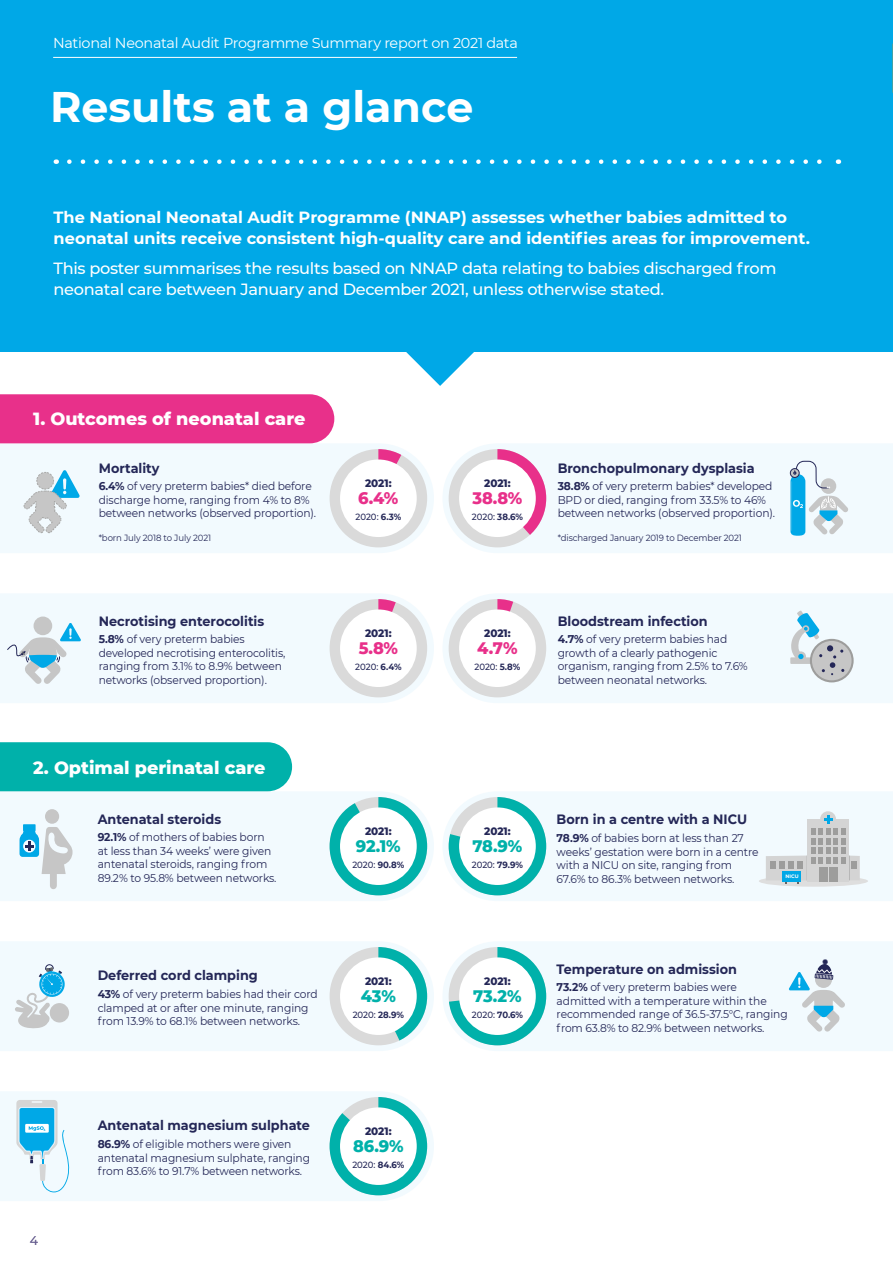
<style>
.page{position:relative;width:893px;height:1263px;background:#fff}
.page>*{position:absolute;margin:0;border:0;box-sizing:border-box;transform-origin:0 0}
.Page_header_large{font:700 42.75px "Montserrat";color:#fff}
.Heading_1{font:800 18px "Montserrat";color:#fff}
.Body_Left_Aligned{font:800 16.95px "Montserrat";letter-spacing:-.015em;color:#00b1aa;scale:.95 1}
.Body_Left_Aligned-2{font:800 16.95px "Montserrat";color:#e8308a;scale:.95 1}
.Body_bold{font:700 16.2px/21px "Montserrat";color:#fff}
.BODY_TEXT{font:500 16.2px/21.6px "Montserrat";letter-spacing:-.02em;color:#fff}
.t1{font:14.4px "Montserrat";letter-spacing:-.025em;color:#fff}
.Body_Left_Aligned-3{font:700 13.5px "Montserrat";color:#242757;scale:.95 1}
.t2{font:12.6px "Montserrat";color:#685f90}
.Body_Left_Aligned-4{font:11.25px/13.5px "Montserrat";letter-spacing:-.01em;color:#242757;scale:.95 1}
.Body_Left_Aligned-5{font:800 10.95px "Montserrat";color:#242757;scale:.95 1}
.Body_Left_Aligned-6{font:500 9px "Montserrat";letter-spacing:-.005em;color:#242757;scale:.95 1}
.Body_Left_Aligned-7{font:9px "Montserrat";letter-spacing:-.01em;color:#242757;scale:.95 1}
.t3{font:700 4.95px "Montserrat";color:#fff}
.s1{font-weight:700}
</style>
<div class="page">
<div style="left:0;top:0;width:893px;height:352px;background:#00a8e7"></div>
<svg style="left:69px;top:159px;width:753px;height:5px"></svg>
<div style="left:0;top:1092px;width:434px;height:109px;background:#f2fafe"></div>
<div style="left:443px;top:942px;width:450px;height:109px;background:#f2fafe"></div>
<div style="left:0;top:942px;width:434px;height:109px;background:#f2fafe"></div>
<div style="left:443px;top:792px;width:450px;height:109px;background:#f2fafe"></div>
<div style="left:0;top:791px;width:434px;height:110px;background:#f2fafe"></div>
<div style="left:443px;top:444px;width:450px;height:109px;background:#f2fafe"></div>
<div style="left:0;top:594px;width:434px;height:109px;background:#f2fafe"></div>
<div style="left:443px;top:594px;width:450px;height:109px;background:#f2fafe"></div>
<div style="left:0;top:443px;width:434px;height:110px;background:#f2fafe"></div>
<svg style="left:330px;top:449px;width:97px;height:98px"></svg>
<div style="left:340px;top:459px;width:77px;height:78px;background:#fff;border-radius:50%"></div>
<div style="left:45px;top:809px;width:14px;height:15px;background:#c6c6c6;border-radius:50%"></div>
<svg style="left:20px;top:824px;width:53px;height:65px"></svg>
<div style="left:50px;top:1003px;width:19px;height:19px;background:#c6c6c6;border-radius:50%"></div>
<svg style="left:14px;top:964px;width:52px;height:65px"></svg>
<svg style="left:790px;top:460px;width:58px;height:76px"></svg>
<div style="left:0;top:394px;width:334px;height:49px;background:#e8308a"></div>
<div style="left:0;top:742px;width:292px;height:49px;background:#00b1aa"></div>
<svg style="left:330px;top:599px;width:97px;height:98px"></svg>
<div style="left:340px;top:609px;width:77px;height:78px;background:#fff;border-radius:50%"></div>
<svg style="left:449px;top:599px;width:97px;height:98px"></svg>
<div style="left:459px;top:609px;width:77px;height:78px;background:#fff;border-radius:50%"></div>
<svg style="left:449px;top:449px;width:97px;height:98px"></svg>
<div style="left:459px;top:459px;width:77px;height:78px;background:#fff;border-radius:50%"></div>
<svg style="left:16px;top:1100px;width:55px;height:92px"></svg>
<svg style="left:330px;top:797px;width:97px;height:98px"></svg>
<div style="left:340px;top:807px;width:77px;height:78px;background:#fff;border-radius:50%"></div>
<svg style="left:330px;top:947px;width:97px;height:98px"></svg>
<div style="left:340px;top:957px;width:77px;height:78px;background:#fff;border-radius:50%"></div>
<svg style="left:330px;top:1097px;width:97px;height:98px"></svg>
<div style="left:340px;top:1107px;width:77px;height:78px;background:#fff;border-radius:50%"></div>
<svg style="left:449px;top:797px;width:97px;height:98px"></svg>
<div style="left:459px;top:807px;width:77px;height:78px;background:#fff;border-radius:50%"></div>
<svg style="left:449px;top:947px;width:97px;height:98px"></svg>
<div style="left:459px;top:957px;width:77px;height:78px;background:#fff;border-radius:50%"></div>
<div style="left:34px;top:616px;width:18px;height:19px;background:#c6c6c6;border-radius:50%"></div>
<svg style="left:7px;top:623px;width:74px;height:63px"></svg>
<div style="left:759px;top:875px;width:109px;height:12px;background:#dedede;border-radius:50%"></div>
<svg style="left:820px;top:811px;width:16px;height:16px"></svg>
<svg style="left:766px;top:815px;width:94px;height:69px"></svg>
<svg style="left:24px;top:470px;width:56px;height:65px"></svg>
<svg style="left:788px;top:959px;width:57px;height:74px"></svg>
<svg style="left:810px;top:639px;width:44px;height:43px"></svg>
<div style="left:812px;top:641px;width:39px;height:39px;background:#c6c6c6;border-radius:50%"></div>
<svg style="left:791px;top:610px;width:53px;height:65px"></svg>
<svg style="left:892px;top:44px;width:1px;height:49px"></svg>
<svg style="left:406px;top:352px;width:68px;height:34px"></svg>
<hr style="left:53px;top:57px;width:464px;height:1px;background:#fff">
<p class="t1" style="left:53px;top:33px;width:466px">National Neonatal Audit Programme Summary report on 2021 data</p>
<p class="Page_header_large" style="left:50px;top:76px;width:425px">Results at a glance</p>
<p class="Body_bold" style="left:54px;top:205px;width:758px">The National Neonatal Audit Programme (NNAP) assesses whether babies admitted to neonatal units receive consistent high-quality care and identifies areas for improvement.</p>
<p class="BODY_TEXT" style="left:54px;top:256px;width:725px">This poster summarises the results based on NNAP data relating to babies discharged from neonatal care between January and December 2021, unless otherwise stated.</p>
<p class="Heading_1" style="left:33px;top:406px;width:274px">1. Outcomes of neonatal care</p>
<p class="Body_Left_Aligned-3" style="left:99px;top:458px;width:65px">Mortality</p>
<p class="Body_Left_Aligned-4" style="left:99px;top:479px;width:230px"><span class="s1">6.4%</span> of very preterm babies* died before discharge home, ranging from 4% to 8% between networks (observed proportion).</p>
<p class="Body_Left_Aligned-7" style="left:99px;top:531px;width:120px">*born July 2018 to July 2021</p>
<p class="Body_Left_Aligned-7" style="left:558px;top:531px;width:196px">*discharged January 2019 to December 2021</p>
<p class="Body_Left_Aligned-3" style="left:558px;top:458px;width:209px">Bronchopulmonary dysplasia</p>
<p class="Body_Left_Aligned-4" style="left:558px;top:479px;width:230px"><span class="s1">38.8%</span> of very preterm babies* developed<br>BPD or died, ranging from 33.5% to 46% between networks (observed proportion).</p>
<p class="Body_Left_Aligned-5" style="left:365px;top:475px;width:29px">2021:</p>
<p class="Body_Left_Aligned-2" style="left:358px;top:485px;width:44px">6.4%</p>
<p class="Body_Left_Aligned-6" style="left:356px;top:511px;width:50px">2020: <span class="s1">6.3%</span></p>
<p class="Body_Left_Aligned-5" style="left:484px;top:475px;width:29px">2021:</p>
<p class="Body_Left_Aligned-2" style="left:472px;top:485px;width:54px">38.8%</p>
<p class="Body_Left_Aligned-6" style="left:472px;top:511px;width:55px">2020: <span class="s1">38.6%</span></p>
<p class="Body_Left_Aligned-3" style="left:99px;top:611px;width:176px">Necrotising enterocolitis</p>
<p class="Body_Left_Aligned-4" style="left:99px;top:632px;width:198px"><span class="s1">5.8%</span> of very preterm babies developed necrotising enterocolitis, ranging from 3.1% to 8.9% between networks (observed proportion).</p>
<p class="Heading_1" style="left:33px;top:754px;width:234px">2. Optimal perinatal care</p>
<p class="Body_Left_Aligned-3" style="left:98px;top:809px;width:131px">Antenatal steroids</p>
<p class="Body_Left_Aligned-4" style="left:98px;top:830px;width:190px"><span class="s1">92.1%</span> of mothers of babies born at less than 34 weeks’ were given antenatal steroids, ranging from<br>89.2% to 95.8% between networks.</p>
<p class="Body_Left_Aligned-3" style="left:98px;top:966px;width:170px">Deferred cord clamping</p>
<p class="Body_Left_Aligned-4" style="left:98px;top:987px;width:233px"><span class="s1">43%</span> of very preterm babies had their cord clamped at or after one minute, ranging from 13.9% to 68.1% between networks.</p>
<p class="Body_Left_Aligned-5" style="left:365px;top:625px;width:29px">2021:</p>
<p class="Body_Left_Aligned-2" style="left:359px;top:635px;width:43px">5.8%</p>
<p class="Body_Left_Aligned-6" style="left:355px;top:661px;width:50px">2020: <span class="s1">6.4%</span></p>
<p class="Body_Left_Aligned-5" style="left:365px;top:823px;width:29px">2021:</p>
<p class="Body_Left_Aligned" style="left:356px;top:833px;width:49px">92.1%</p>
<p class="Body_Left_Aligned-6" style="left:352px;top:859px;width:56px">2020: <span class="s1">90.8%</span></p>
<p class="Body_Left_Aligned-5" style="left:365px;top:973px;width:29px">2021:</p>
<p class="Body_Left_Aligned" style="left:361px;top:983px;width:38px">43%</p>
<p class="Body_Left_Aligned-6" style="left:353px;top:1009px;width:56px">2020: <span class="s1">28.9%</span></p>
<p class="t2" style="left:30px;top:1232px;width:10px">4</p>
<p class="Body_Left_Aligned-3" style="left:98px;top:1116px;width:225px">Antenatal magnesium sulphate</p>
<p class="Body_Left_Aligned-4" style="left:98px;top:1137px;width:225px"><span class="s1">86.9%</span> of eligible mothers were given antenatal magnesium sulphate, ranging from 83.6% to 91.7% between networks.</p>
<p class="Body_Left_Aligned-5" style="left:365px;top:1123px;width:29px">2021:</p>
<p class="Body_Left_Aligned" style="left:353px;top:1133px;width:54px">86.9%</p>
<p class="Body_Left_Aligned-6" style="left:352px;top:1158px;width:56px">2020: <span class="s1">84.6%</span></p>
<p class="Body_Left_Aligned-5" style="left:484px;top:625px;width:29px">2021:</p>
<p class="Body_Left_Aligned-2" style="left:477px;top:635px;width:44px">4.7%</p>
<p class="Body_Left_Aligned-6" style="left:474px;top:661px;width:50px">2020: <span class="s1">5.8%</span></p>
<p class="Body_Left_Aligned-3" style="left:558px;top:611px;width:159px">Bloodstream infection</p>
<p class="Body_Left_Aligned-4" style="left:558px;top:632px;width:201px"><span class="s1">4.7%</span> of very preterm babies had growth of a clearly pathogenic organism, ranging from 2.5% to 7.6% between neonatal networks.</p>
<p class="Body_Left_Aligned-5" style="left:484px;top:823px;width:29px">2021:</p>
<p class="Body_Left_Aligned" style="left:472px;top:833px;width:54px">78.9%</p>
<p class="Body_Left_Aligned-6" style="left:472px;top:859px;width:55px">2020: <span class="s1">79.9%</span></p>
<p class="Body_Left_Aligned-5" style="left:484px;top:973px;width:29px">2021:</p>
<p class="Body_Left_Aligned" style="left:473px;top:983px;width:52px">73.2%</p>
<p class="Body_Left_Aligned-6" style="left:472px;top:1009px;width:55px">2020: <span class="s1">70.6%</span></p>
<p class="Body_Left_Aligned-3" style="left:557px;top:810px;width:202px">Born in a centre with a NICU</p>
<p class="Body_Left_Aligned-4" style="left:557px;top:831px;width:214px"><span class="s1">78.9%</span> of babies born at less than 27 weeks’ gestation were born in a centre with a NICU on site, ranging from 67.6% to 86.3% between networks.</p>
<p class="t3" style="left:785px;top:873px;width:15px">NICU</p>
<p class="Body_Left_Aligned-3" style="left:557px;top:959px;width:191px">Temperature on admission</p>
<p class="Body_Left_Aligned-4" style="left:557px;top:980px;width:245px"><span class="s1">73.2%</span> of very preterm babies were admitted with a temperature within the recommended range of 36.5-37.5°C, ranging from 63.8% to 82.9% between networks.</p>
</div>
